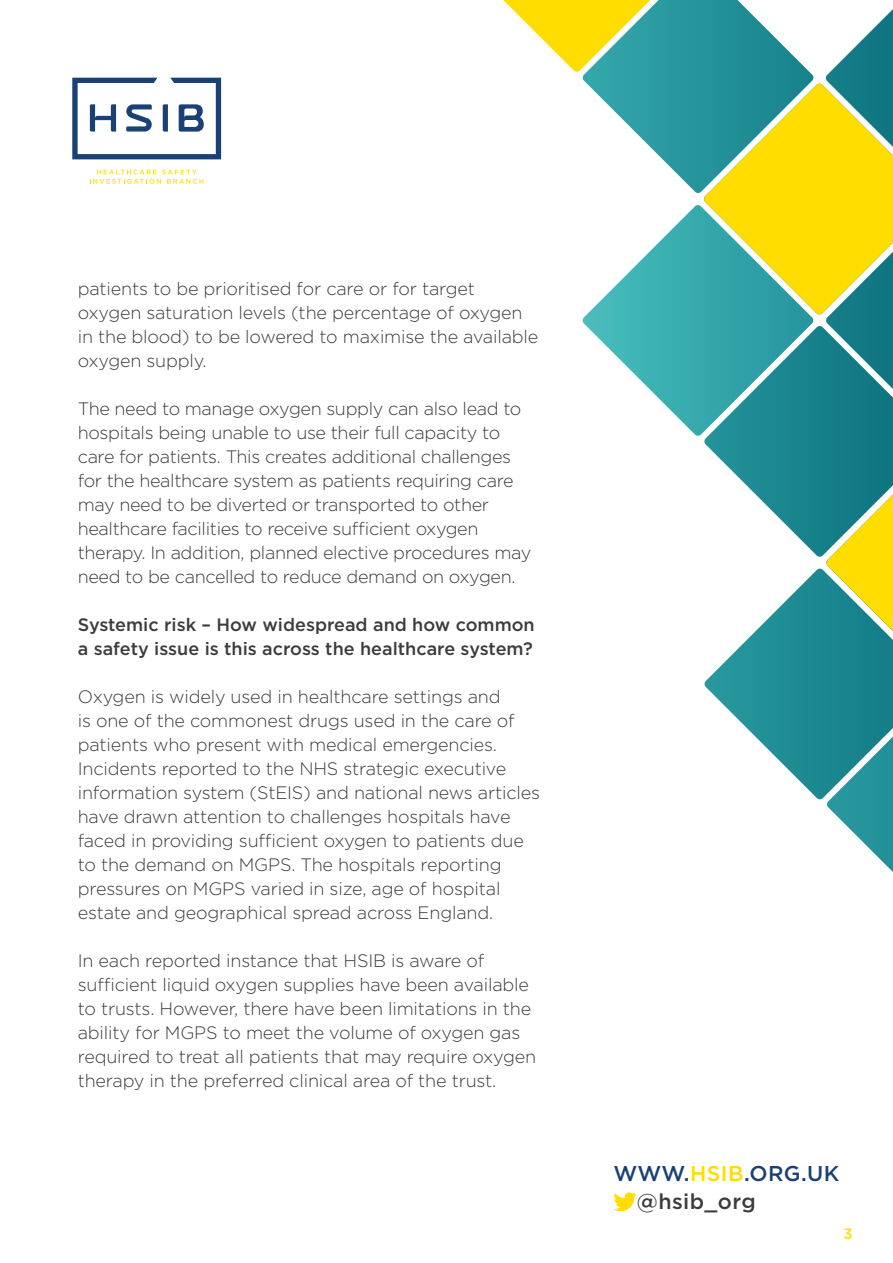
<style>
.page{position:relative;width:893px;height:1263px;background:#fff}
.page>*{position:absolute;margin:0;border:0;box-sizing:border-box;transform-origin:0 0}
.t1{font:500 21.45px/27.6px "Gotham";letter-spacing:.02em;color:#1a4176}
.t2{font:300 18px/24px "Gotham";letter-spacing:-.01em;color:#3c3c3b}
.t3{font:500 18px/24px "Gotham";color:#3c3c3b}
.t4{font:500 15px "Gotham";color:#fd0}
.s1{color:#fd0}
.s2{color:#3c3c3b}
</style>
<div class="page">
<svg style="left:613px;top:1192px;width:24px;height:19px"></svg>
<svg style="left:503px;top:0;width:390px;height:872px"></svg>
<svg style="left:72px;top:78px;width:149px;height:81px"></svg>
<svg style="left:90px;top:170px;width:113px;height:14px"></svg>
<p class="t2" style="left:78px;top:276px;width:462px">patients to be prioritised for care or for target oxygen saturation levels (the percentage of oxygen in the blood) to be lowered to maximise the available oxygen supply.</p>
<p class="t2" style="left:78px;top:396px;width:455px">The need to manage oxygen supply can also lead to hospitals being unable to use their full capacity to care for patients. This creates additional challenges for the healthcare system as patients requiring care may need to be diverted or transported to other healthcare facilities to receive sufficient oxygen therapy. In addition, planned elective procedures may need to be cancelled to reduce demand on oxygen.</p>
<p class="t3" style="left:78px;top:612px;width:458px">Systemic risk – How widespread and how common a safety issue is this across the healthcare system?</p>
<p class="t2" style="left:78px;top:684px;width:464px">Oxygen is widely used in healthcare settings and<br>is one of the commonest drugs used in the care of patients who present with medical emergencies.<br>Incidents reported to the NHS strategic executive information system (StEIS) and national news articles have drawn attention to challenges hospitals have faced in providing sufficient oxygen to patients due to the demand on MGPS. The hospitals reporting pressures on MGPS varied in size, age of hospital estate and geographical spread across England.</p>
<p class="t2" style="left:78px;top:948px;width:460px">In each reported instance that HSIB is aware of sufficient liquid oxygen supplies have been available to trusts. However, there have been limitations in the ability for MGPS to meet the volume of oxygen gas required to treat all patients that may require oxygen therapy in the preferred clinical area of the trust.</p>
<p class="t1" style="left:637px;top:1160px;width:204px;text-indent:-24px">WWW.<span class="s1">HSIB</span>.ORG.UK <span class="s2">@hsib_org</span></p>
<p class="t4" style="left:843px;top:1224px;width:11px">3</p>
</div>
